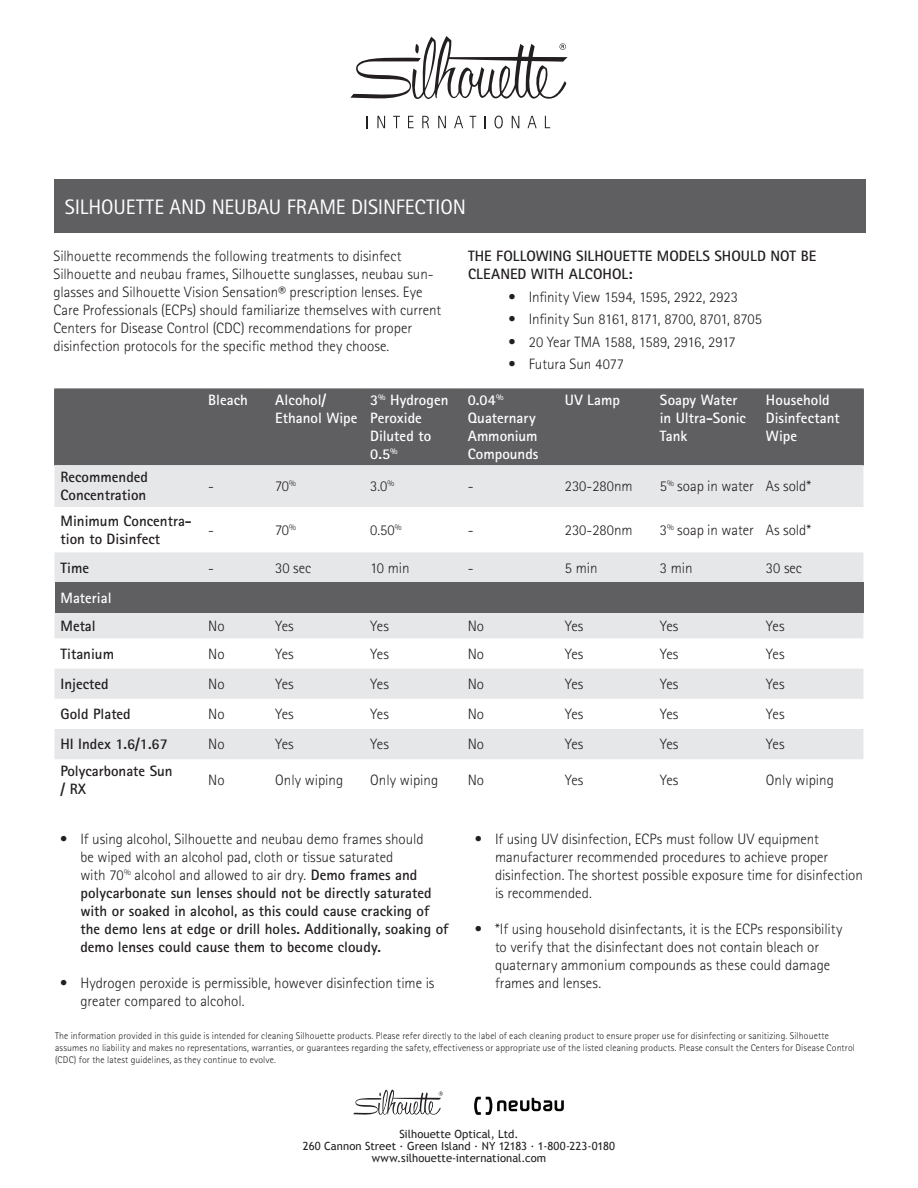
<style>
.page{position:relative;width:918px;height:1188px;background:#fff}
.page>*{position:absolute;margin:0;border:0;box-sizing:border-box;transform-origin:0 0}
.t1{font:21px "Rotis Sans Serif Pro";letter-spacing:-.005em;color:#fff}
.t2{font:300 15px/18px "Rotis Sans Serif Pro";color:#231f20}
.t3{font:700 15px/18px "Rotis Sans Serif Pro";color:#231f20}
.t4{font:700 15px/18px "Rotis Sans Serif Pro";color:#fff}
.t5{font:11.25px/12px "Trebuchet MS";color:#231f20;text-align:center}
.t6{font:300 9.75px/11.7px "Rotis Sans Serif Pro";letter-spacing:.015em;color:#231f20}
.s1{font-weight:300}
</style>
<div class="page">
<svg style="left:353px;top:1089px;width:90px;height:26px"></svg>
<svg style="left:474px;top:1097px;width:90px;height:18px"></svg>
<svg style="left:350px;top:36px;width:218px;height:63px"></svg>
<svg style="left:367px;top:116px;width:1px;height:12px"></svg>
<svg style="left:377px;top:116px;width:8px;height:12px"></svg>
<svg style="left:393px;top:116px;width:7px;height:12px"></svg>
<svg style="left:408px;top:116px;width:6px;height:12px"></svg>
<svg style="left:422px;top:116px;width:7px;height:12px"></svg>
<svg style="left:438px;top:116px;width:8px;height:12px"></svg>
<svg style="left:454px;top:116px;width:9px;height:12px"></svg>
<svg style="left:470px;top:116px;width:6px;height:12px"></svg>
<svg style="left:484px;top:116px;width:1px;height:12px"></svg>
<svg style="left:495px;top:116px;width:8px;height:12px"></svg>
<svg style="left:512px;top:116px;width:7px;height:12px"></svg>
<svg style="left:528px;top:116px;width:9px;height:12px"></svg>
<svg style="left:545px;top:116px;width:5px;height:12px"></svg>
<div style="left:55px;top:390px;width:808px;height:75px;background:#5f5f62"></div>
<svg style="left:55px;top:465px;width:808px;height:294px;fill:#e6e7e9"></svg>
<div style="left:55px;top:583px;width:808px;height:30px;background:#5f5f62"></div>
<hr style="left:54px;top:389px;width:148px;height:1px;background:#636366">
<hr style="left:54px;top:389px;width:1px;height:76px;background:#636366">
<hr style="left:202px;top:389px;width:67px;height:1px;background:#636366">
<hr style="left:269px;top:389px;width:95px;height:1px;background:#636366">
<hr style="left:364px;top:389px;width:98px;height:1px;background:#636366">
<hr style="left:462px;top:389px;width:97px;height:1px;background:#636366">
<hr style="left:559px;top:389px;width:95px;height:1px;background:#636366">
<hr style="left:654px;top:389px;width:106px;height:1px;background:#636366">
<hr style="left:760px;top:389px;width:104px;height:1px;background:#636366">
<hr style="left:863px;top:389px;width:1px;height:76px;background:#636366">
<div style="left:54px;top:179px;width:811px;height:54px;background:#5f5f62"></div>
<p class="t1" style="left:65px;top:194px;width:403px">SILHOUETTE AND NEUBAU FRAME DISINFECTION</p>
<p class="t2" style="left:53px;top:247px;width:389px">Silhouette recommends the following treatments to disinfect Silhouette and neubau frames, Silhouette sunglasses, neubau sun&shy;glasses and Silhouette Vision Sensation® prescription lenses. Eye Care Professionals (ECPs) should familiarize themselves with current Centers for Disease Control (CDC) recommendations for proper disinfection protocols for the specific method they choose.</p>
<p class="t3" style="left:468px;top:247px;width:350px">THE FOLLOWING SILHOUETTE MODELS SHOULD NOT BE<br>CLEANED WITH ALCOHOL:</p>
<p class="t2" style="left:508px;top:288px;width:231px">• Infinity View 1594, 1595, 2922, 2923</p>
<p class="t2" style="left:508px;top:310px;width:255px">• Infinity Sun 8161, 8171, 8700, 8701, 8705</p>
<p class="t2" style="left:508px;top:333px;width:229px">• 20 Year TMA 1588, 1589, 2916, 2917</p>
<p class="t2" style="left:508px;top:355px;width:117px">• Futura Sun 4077</p>
<p class="t3" style="left:61px;top:468px;width:89px">Recommended<br>Concentration</p>
<p class="t3" style="left:61px;top:512px;width:133px">Minimum Concentra&shy;tion to Disinfect</p>
<p class="t4" style="left:208px;top:391px;width:41px">Bleach</p>
<p class="t4" style="left:275px;top:391px;width:53px">Alcohol/</p>
<p class="t4" style="left:275px;top:409px;width:84px">Ethanol Wipe</p>
<p class="t4" style="left:370px;top:391px;width:80px">3<sup>%</sup> Hydrogen<br>Peroxide</p>
<p class="t4" style="left:370px;top:427px;width:62px">Diluted to<br>0.5<sup>%</sup></p>
<p class="t4" style="left:468px;top:391px;width:37px">0.04<sup>%</sup></p>
<p class="t4" style="left:468px;top:409px;width:70px">Quaternary</p>
<p class="t4" style="left:468px;top:427px;width:71px">Ammonium</p>
<p class="t4" style="left:468px;top:445px;width:72px">Compounds</p>
<p class="t4" style="left:565px;top:391px;width:57px">UV Lamp</p>
<p class="t4" style="left:660px;top:391px;width:87px">Soapy Water in Ultra-Sonic<br>Tank</p>
<p class="t4" style="left:766px;top:391px;width:65px">Household</p>
<p class="t4" style="left:766px;top:409px;width:75px">Disinfectant</p>
<p class="t4" style="left:766px;top:427px;width:33px">Wipe</p>
<p class="t2" style="left:208px;top:478px;width:6px">-</p>
<p class="t2" style="left:275px;top:478px;width:22px">70<sup>%</sup></p>
<p class="t2" style="left:370px;top:478px;width:26px">3.0<sup>%</sup></p>
<p class="t2" style="left:468px;top:478px;width:6px">-</p>
<p class="t2" style="left:565px;top:478px;width:69px">230-280nm</p>
<p class="t2" style="left:660px;top:478px;width:96px">5<sup>%</sup> soap in water</p>
<p class="t2" style="left:766px;top:478px;width:47px">As sold*</p>
<p class="t2" style="left:208px;top:521px;width:6px">-</p>
<p class="t2" style="left:275px;top:521px;width:22px">70<sup>%</sup></p>
<p class="t2" style="left:370px;top:521px;width:33px">0.50<sup>%</sup></p>
<p class="t2" style="left:468px;top:521px;width:6px">-</p>
<p class="t2" style="left:565px;top:521px;width:69px">230-280nm</p>
<p class="t2" style="left:660px;top:521px;width:96px">3<sup>%</sup> soap in water</p>
<p class="t2" style="left:766px;top:521px;width:47px">As sold*</p>
<p class="t3" style="left:61px;top:558px;width:30px">Time</p>
<p class="t2" style="left:208px;top:559px;width:6px">-</p>
<p class="t2" style="left:275px;top:559px;width:38px">30 sec</p>
<p class="t2" style="left:370px;top:559px;width:41px">10 min</p>
<p class="t2" style="left:468px;top:559px;width:6px">-</p>
<p class="t2" style="left:565px;top:559px;width:34px">5 min</p>
<p class="t2" style="left:660px;top:559px;width:34px">3 min</p>
<p class="t2" style="left:766px;top:559px;width:38px">30 sec</p>
<p class="t4" style="left:61px;top:589px;width:53px">Material</p>
<p class="t3" style="left:61px;top:617px;width:37px">Metal</p>
<p class="t2" style="left:208px;top:617px;width:18px">No</p>
<p class="t2" style="left:275px;top:617px;width:20px">Yes</p>
<p class="t2" style="left:370px;top:617px;width:20px">Yes</p>
<p class="t2" style="left:468px;top:617px;width:18px">No</p>
<p class="t2" style="left:565px;top:617px;width:20px">Yes</p>
<p class="t2" style="left:660px;top:617px;width:20px">Yes</p>
<p class="t2" style="left:766px;top:617px;width:20px">Yes</p>
<p class="t3" style="left:61px;top:644px;width:55px">Titanium</p>
<p class="t2" style="left:208px;top:645px;width:18px">No</p>
<p class="t2" style="left:275px;top:645px;width:20px">Yes</p>
<p class="t2" style="left:370px;top:645px;width:20px">Yes</p>
<p class="t2" style="left:468px;top:645px;width:18px">No</p>
<p class="t2" style="left:565px;top:645px;width:20px">Yes</p>
<p class="t2" style="left:660px;top:645px;width:20px">Yes</p>
<p class="t2" style="left:766px;top:645px;width:20px">Yes</p>
<p class="t3" style="left:61px;top:675px;width:50px">Injected</p>
<p class="t2" style="left:208px;top:675px;width:18px">No</p>
<p class="t2" style="left:275px;top:675px;width:20px">Yes</p>
<p class="t2" style="left:370px;top:675px;width:20px">Yes</p>
<p class="t2" style="left:468px;top:675px;width:18px">No</p>
<p class="t2" style="left:565px;top:675px;width:20px">Yes</p>
<p class="t2" style="left:660px;top:675px;width:20px">Yes</p>
<p class="t2" style="left:766px;top:675px;width:20px">Yes</p>
<p class="t3" style="left:61px;top:705px;width:72px">Gold Plated</p>
<p class="t2" style="left:208px;top:705px;width:18px">No</p>
<p class="t2" style="left:275px;top:705px;width:20px">Yes</p>
<p class="t2" style="left:370px;top:705px;width:20px">Yes</p>
<p class="t2" style="left:468px;top:705px;width:18px">No</p>
<p class="t2" style="left:565px;top:705px;width:20px">Yes</p>
<p class="t2" style="left:660px;top:705px;width:20px">Yes</p>
<p class="t2" style="left:766px;top:705px;width:20px">Yes</p>
<p class="t3" style="left:61px;top:735px;width:109px">HI Index 1.6/1.67</p>
<p class="t2" style="left:208px;top:735px;width:18px">No</p>
<p class="t2" style="left:275px;top:735px;width:20px">Yes</p>
<p class="t2" style="left:370px;top:735px;width:20px">Yes</p>
<p class="t2" style="left:468px;top:735px;width:18px">No</p>
<p class="t2" style="left:565px;top:735px;width:20px">Yes</p>
<p class="t2" style="left:660px;top:735px;width:20px">Yes</p>
<p class="t2" style="left:766px;top:735px;width:20px">Yes</p>
<p class="t3" style="left:61px;top:761px;width:114px">Polycarbonate Sun / RX</p>
<p class="t2" style="left:208px;top:771px;width:18px">No</p>
<p class="t2" style="left:275px;top:771px;width:70px">Only wiping</p>
<p class="t2" style="left:370px;top:771px;width:70px">Only wiping</p>
<p class="t2" style="left:468px;top:771px;width:18px">No</p>
<p class="t2" style="left:565px;top:771px;width:20px">Yes</p>
<p class="t2" style="left:660px;top:771px;width:20px">Yes</p>
<p class="t2" style="left:766px;top:771px;width:70px">Only wiping</p>
<p class="t3" style="left:80px;top:830px;width:370px;text-indent:-20px"><span class="s1">• If using alcohol, Silhouette and neubau demo frames should<br>be wiped with an alcohol pad, cloth or tissue saturated<br>with 70</span><sup>%</sup> <span class="s1">alcohol and allowed to air dry.</span> Demo frames and polycarbonate sun lenses should not be directly saturated with or soaked in alcohol, as this could cause cracking of the demo lens at edge or drill holes. Additionally, soaking of demo lenses could cause them to become cloudy.</p>
<p class="t2" style="left:80px;top:974px;width:355px;text-indent:-20px">• Hydrogen peroxide is permissible, however disinfection time is greater compared to alcohol.</p>
<p class="t2" style="left:495px;top:830px;width:370px;text-indent:-20px">• If using UV disinfection, ECPs must follow UV equipment manufacturer recommended procedures to achieve proper disinfection. The shortest possible exposure time for disinfection is recommended.</p>
<p class="t2" style="left:495px;top:920px;width:349px;text-indent:-20px">• *If using household disinfectants, it is the ECPs responsibility to verify that the disinfectant does not contain bleach or quaternary ammonium compounds as these could damage frames and lenses.</p>
<p class="t6" style="left:55px;top:1030px;width:801px">The information provided in this guide is intended for cleaning Silhouette products. Please refer directly to the label of each cleaning product to ensure proper use for disinfecting or sanitizing. Silhouette assumes no liability and makes no representations, warranties, or guarantees regarding the safety, effectiveness or appropriate use of the listed cleaning products. Please consult the Centers for Disease Control (CDC) for the latest guidelines, as they continue to evolve.</p>
<p class="t5" style="left:303px;top:1129px;width:314px">Silhouette Optical, Ltd.<br>260 Cannon Street · Green Island · NY 12183 · 1-800-223-0180 www.silhouette-international.com</p>
</div>
